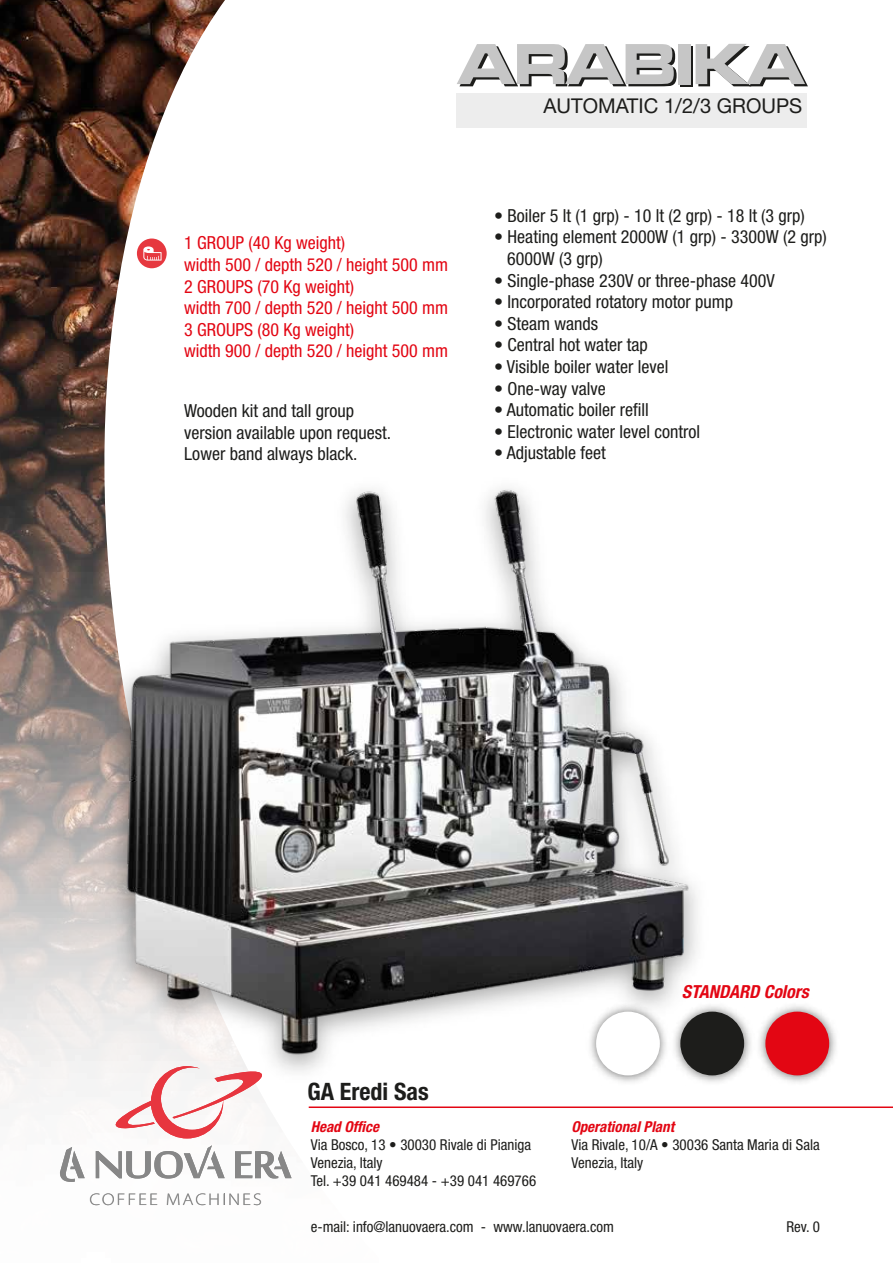
<style>
.page{position:relative;width:893px;height:1263px;background:#fff}
.page>*{position:absolute;margin:0;border:0;box-sizing:border-box;transform-origin:0 0}
.t1{font:60px "Microgramma D Bold Exte";color:#1d1d1b;scale:.96 1}
.t2{font:700 condensed 24px "Helvetica Neue";color:#1d1d1b}
.t3{font:20.4px "Helvetica Neue";color:#1d1d1b}
.t4{font:condensed 18px/21.6px "Helvetica Neue";color:#1d1d1b}
.t5{font:condensed 18px/21.6px "Helvetica Neue";color:#e30613}
.t6{font:italic 700 condensed 18px "Helvetica Neue";color:#e30613}
.t7{font:300 16.95px "Myriad Pro";letter-spacing:.105em;color:#878787;scale:1.12 1}
.t8{font:condensed 15px/18px "Helvetica Neue";color:#1d1d1b}
.t9{font:italic 700 condensed 15px "Helvetica Neue";color:#e30613}
</style>
<div class="page">
<img style="left:0;top:0;width:309px;height:1206px">
<img style="left:94px;top:472px;width:604px;height:602px">
<div style="left:456px;top:94px;width:351px;height:34px;background:#ededed"></div>
<img style="left:759px;top:1005px;width:77px;height:78px">
<div style="left:765px;top:1012px;width:64px;height:63px;background:#e30613;border-radius:50%"></div>
<img style="left:673px;top:998px;width:78px;height:84px">
<div style="left:680px;top:1012px;width:64px;height:63px;background:#1d1d1b;border-radius:50%"></div>
<img style="left:583px;top:998px;width:90px;height:84px">
<div style="left:596px;top:1012px;width:64px;height:63px;background:#fff;border-radius:50%"></div>
<svg style="left:137px;top:238px;width:30px;height:30px"></svg>
<svg style="left:90px;top:1193px;width:67px;height:12px"></svg>
<svg style="left:167px;top:1193px;width:51px;height:12px"></svg>
<svg style="left:224px;top:1193px;width:37px;height:12px"></svg>
<svg style="left:235px;top:1151px;width:57px;height:27px"></svg>
<svg style="left:60px;top:1147px;width:25px;height:35px"></svg>
<svg style="left:96px;top:1145px;width:129px;height:33px"></svg>
<svg style="left:114px;top:1066px;width:150px;height:72px"></svg>
<hr style="left:309px;top:1106px;width:584px;height:2px;background:#e30613">
<h1 class="t1" style="left:460px;top:26px;width:362px">ARABIKA</h1>
<p class="t3" style="left:543px;top:94px;width:260px">AUTOMATIC 1/2/3 GROUPS</p>
<p class="t5" style="left:184px;top:232px;width:265px">1 GROUP (40 Kg weight)<br>width 500 / depth 520 / height 500 mm<br>2 GROUPS (70 Kg weight)<br>width 700 / depth 520 / height 500 mm<br>3 GROUPS (80 Kg weight)<br>width 900 / depth 520 / height 500 mm</p>
<p class="t4" style="left:184px;top:400px;width:208px">Wooden kit and tall group version available upon request.<br>Lower band always black.</p>
<p class="t4" style="left:494px;top:205px;width:312px">• Boiler 5 lt (1 grp) - 10 lt (2 grp) - 18 lt (3 grp)</p>
<p class="t4" style="left:507px;top:226px;width:321px;text-indent:-13px">• Heating element 2000W (1 grp) - 3300W (2 grp)<br>6000W (3 grp)</p>
<p class="t4" style="left:494px;top:269px;width:282px">• Single-phase 230V or three-phase 400V</p>
<p class="t4" style="left:494px;top:291px;width:240px">• Incorporated rotatory motor pump</p>
<p class="t4" style="left:494px;top:313px;width:105px">• Steam wands</p>
<p class="t4" style="left:494px;top:334px;width:155px">• Central hot water tap</p>
<p class="t4" style="left:494px;top:356px;width:176px">• Visible boiler water level</p>
<p class="t4" style="left:494px;top:377px;width:113px">• One-way valve</p>
<p class="t4" style="left:494px;top:399px;width:156px">• Automatic boiler refill</p>
<p class="t4" style="left:494px;top:421px;width:207px">• Electronic water level control</p>
<p class="t4" style="left:494px;top:442px;width:113px">• Adjustable feet</p>
<h2 class="t2" style="left:308px;top:1077px;width:123px">GA Eredi Sas</h2>
<p class="t6" style="left:682px;top:981px;width:128px">STANDARD Colors</p>
<p class="t7" style="left:89px;top:1190px;width:155px">COFFEE MACHINES</p>
<p class="t9" style="left:311px;top:1117px;width:70px">Head Office</p>
<p class="t8" style="left:311px;top:1135px;width:227px">Via Bosco, 13 • 30030 Rivale di Pianiga<br>Venezia, Italy<br>Tel. +39 041 469484 - +39 041 469766</p>
<p class="t9" style="left:571px;top:1117px;width:104px">Operational Plant</p>
<p class="t8" style="left:571px;top:1135px;width:250px">Via Rivale, 10/A • 30036 Santa Maria di Sala<br>Venezia, Italy</p>
<p class="t8" style="left:311px;top:1218px;width:305px">e-mail: info@lanuovaera.com - www.lanuovaera.com</p>
<p class="t8" style="left:786px;top:1218px;width:35px">Rev. 0</p>
</div>
